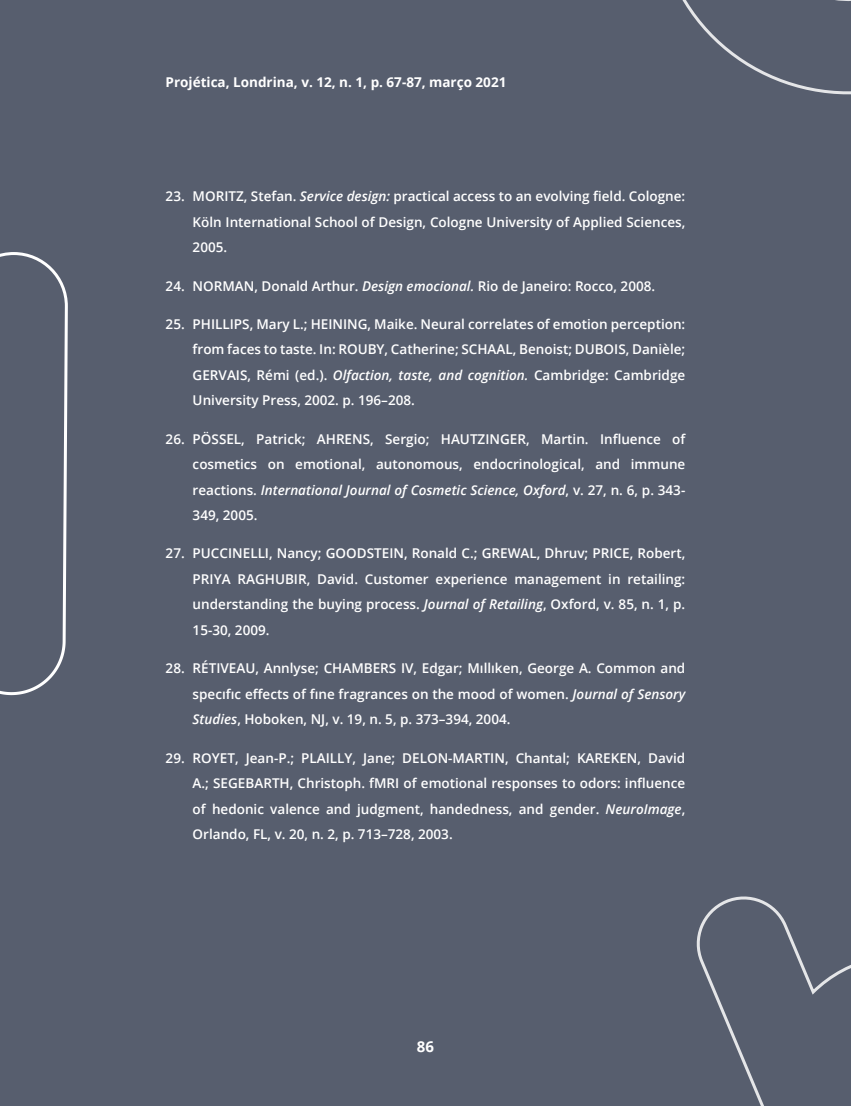
<style>
.page{position:relative;width:851px;height:1106px;background:#fff}
.page>*{position:absolute;margin:0;border:0;box-sizing:border-box;transform-origin:0 0}
.t1{font:700 15px "Open Sans";color:#fff}
.t2{font:600 13.5px/25.5px "Open Sans";color:#fff;text-align:justify}
.t3{font:700 13.5px "Open Sans";color:#fff}
.s1{font-style:italic}
</style>
<div class="page">
<div style="left:0;top:0;width:850px;height:1106px;background:#575e6e"></div>
<svg style="left:682px;top:0;width:168px;height:95px"></svg>
<svg style="left:0;top:252px;width:67px;height:444px"></svg>
<svg style="left:696px;top:896px;width:154px;height:210px"></svg>
<p class="t3" style="left:166px;top:72px;width:342px">Projética, Londrina, v. 12, n. 1, p. 67-87, março 2021</p>
<p class="t2" style="left:193px;top:183px;width:494px;text-indent:-27px">23. MORITZ, Stefan. <span class="s1">Service design:</span> practical access to an evolving field. Cologne:<br>Köln International School of Design, Cologne University of Applied Sciences, 2005.</p>
<p class="t2" style="left:166px;top:272px;width:491px">24. NORMAN, Donald Arthur. <span class="s1">Design emocional.</span> Rio de Janeiro: Rocco, 2008.</p>
<p class="t2" style="left:193px;top:311px;width:494px;text-indent:-27px">25. PHILLIPS, Mary L.; HEINING, Maike. Neural correlates of emotion perception: from faces to taste. In: ROUBY, Catherine; SCHAAL, Benoist; DUBOIS, Danièle; GERVAIS, Rémi (ed.). <span class="s1">Olfaction, taste, and cognition.</span> Cambridge: Cambridge University Press, 2002. p. 196–208.</p>
<p class="t2" style="left:193px;top:425px;width:494px;text-indent:-27px">26. PÖSSEL, Patrick; AHRENS, Sergio; HAUTZINGER, Martin. Influence of cosmetics on emotional, autonomous, endocrinological, and immune reactions. <span class="s1">International Journal of Cosmetic Science, Oxford</span>, v. 27, n. 6, p. 343- 349, 2005.</p>
<p class="t2" style="left:193px;top:540px;width:494px;text-indent:-27px">27. PUCCINELLI, Nancy; GOODSTEIN, Ronald C.; GREWAL, Dhruv; PRICE, Robert, PRIYA RAGHUBIR, David. Customer experience management in retailing: understanding the buying process. <span class="s1">Journal of Retailing</span>, Oxford, v. 85, n. 1, p.<br>15-30, 2009.</p>
<p class="t2" style="left:193px;top:655px;width:494px;text-indent:-27px">28. RÉTIVEAU, Annlyse; CHAMBERS IV, Edgar; Mıllıken, George A. Common and specıfıc effects of fıne fragrances on the mood of women. <span class="s1">Journal of Sensory Studies</span>, Hoboken, NJ, v. 19, n. 5, p. 373–394, 2004.</p>
<p class="t2" style="left:193px;top:744px;width:494px;text-indent:-27px">29. ROYET, Jean-P.; PLAILLY, Jane; DELON-MARTIN, Chantal; KAREKEN, David A.; SEGEBARTH, Christoph. fMRI of emotional responses to odors: influence of hedonic valence and judgment, handedness, and gender. <span class="s1">NeuroImage</span>, Orlando, FL, v. 20, n. 2, p. 713–728, 2003.</p>
<p class="t1" style="left:417px;top:1035px;width:19px">86</p>
</div>
